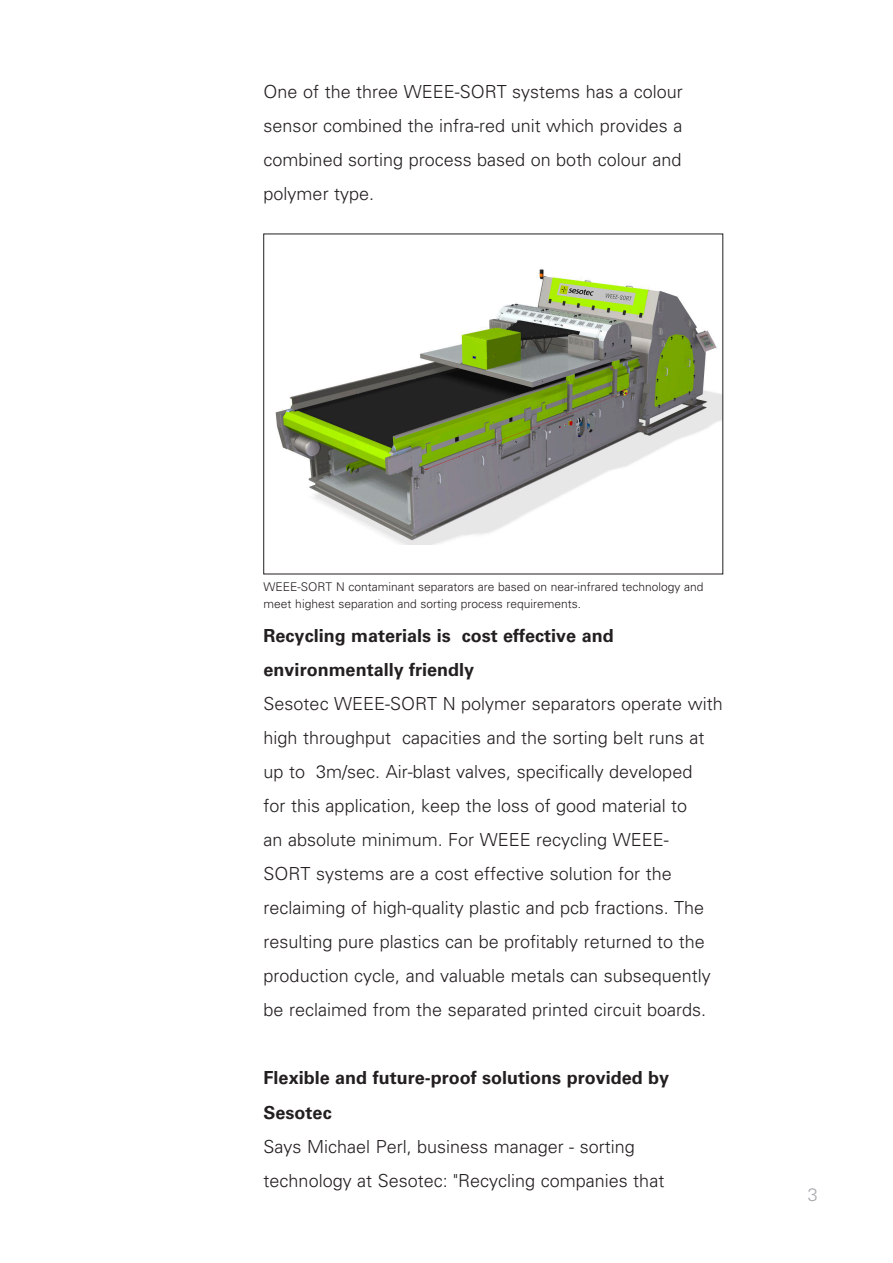
<style>
.page{position:relative;width:893px;height:1263px;background:#fff}
.page>*{position:absolute;margin:0;border:0;box-sizing:border-box;transform-origin:0 0}
.t1{font:300 18px/34px "Univers LT";color:#231f20}
.t2{font:700 18px/34px "Univers LT";color:#231f20}
.t3{font:300 18px "Univers LT";color:#a8a9ad}
.t4{font:300 12px/17px "Univers LT";color:#231f20}
</style>
<div class="page">
<img style="left:275px;top:269px;width:446px;height:275px">
<p class="t1" style="left:264px;top:74px;width:421px;text-align:justify">One of the three WEEE-SORT systems has a colour sensor combined the infra-red unit which provides a combined sorting process based on both colour and polymer type.</p>
<p class="t4" style="left:264px;top:578px;width:441px">WEEE-SORT N contaminant separators are based on near-infrared technology and meet highest separation and sorting process requirements.</p>
<p class="t2" style="left:264px;top:619px;width:352px">Recycling materials is cost effective and environmentally friendly</p>
<p class="t1" style="left:264px;top:687px;width:461px">Sesotec WEEE-SORT N polymer separators operate with high throughput capacities and the sorting belt runs at up to 3m/sec. Air-blast valves, specifically developed<br>for this application, keep the loss of good material to<br>an absolute minimum. For WEEE recycling WEEE-<br>SORT systems are a cost effective solution for the reclaiming of high-quality plastic and pcb fractions. The resulting pure plastics can be profitably returned to the production cycle, and valuable metals can subsequently be reclaimed from the separated printed circuit boards.</p>
<p class="t2" style="left:264px;top:1061px;width:407px">Flexible and future-proof solutions provided by<br>Sesotec</p>
<p class="t1" style="left:264px;top:1129px;width:402px">Says Michael Perl, business manager - sorting technology at Sesotec: "Recycling companies that</p>
<p class="t3" style="left:808px;top:1183px;width:12px">3</p>
</div>
